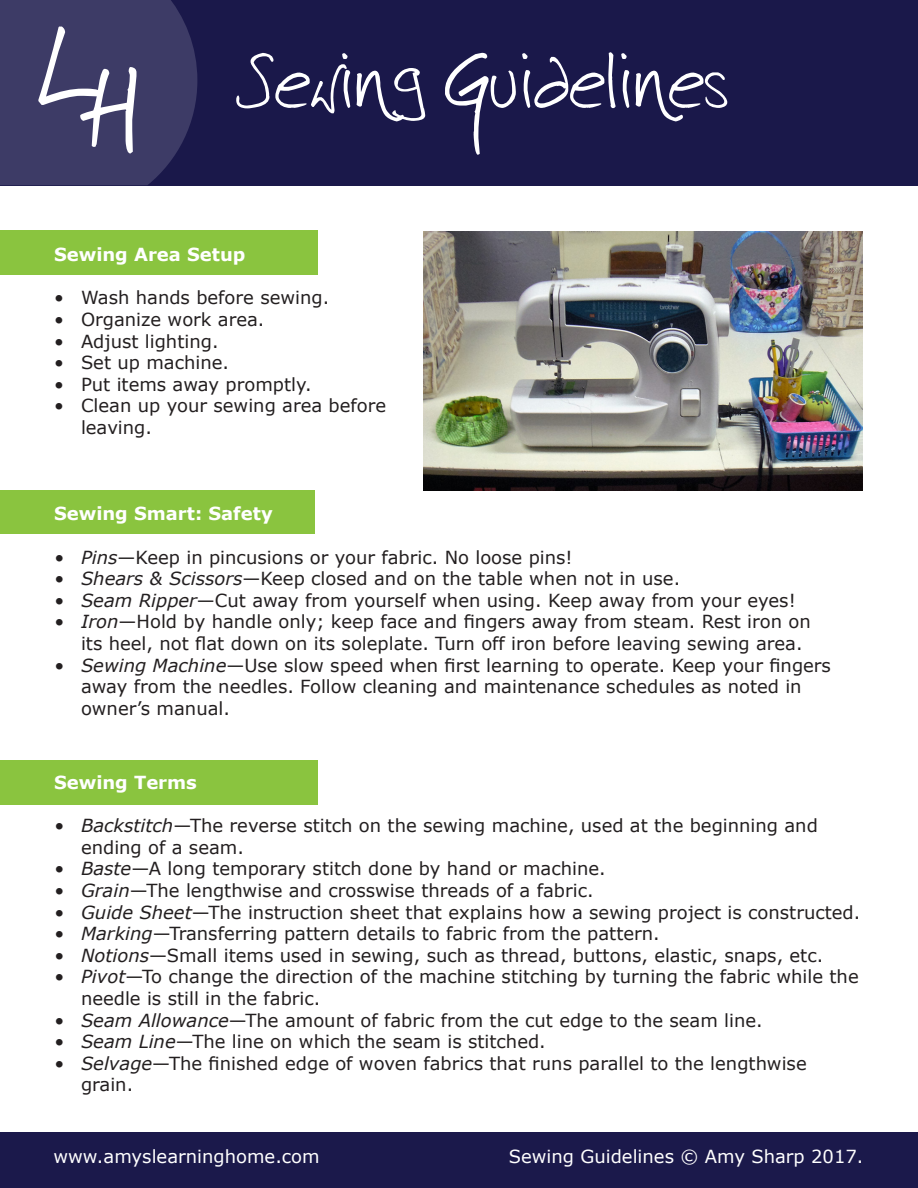
<style>
.page{position:relative;width:918px;height:1188px;background:#fff}
.page>*{position:absolute;margin:0;border:0;box-sizing:border-box;transform-origin:0 0}
.t1{font:90px "harrison";color:#fff}
.t2{font:61.5px "harrison";letter-spacing:.025em;color:#fff}
.t3{font:18px/21.6px "Verdana";color:#231f20}
.t4{font:18px "Verdana";color:#fff}
.t5{font:700 18px "Verdana";color:#fff}
.s1{font-style:italic}
</style>
<div class="page">
<img style="left:423px;top:232px;width:440px;height:258px">
<div style="left:0;top:760px;width:317px;height:45px;background:#8ac43f"></div>
<div style="left:0;top:490px;width:315px;height:44px;background:#8ac43f"></div>
<div style="left:0;top:230px;width:317px;height:45px;background:#8ac43f"></div>
<div style="left:1px;top:0;width:917px;height:185px;background:#1a184a"></div>
<div style="left:0;top:1133px;width:918px;height:55px;background:#1b194b"></div>
<div style="left:0;top:0;width:197px;height:185px;background:#3d3b66"></div>
<p class="t1" style="left:38px;top:21px;width:52px">L</p>
<p class="t1" style="left:89px;top:64px;width:48px">H</p>
<p class="t2" style="left:248px;top:51px;width:482px">Sewing Guidelines</p>
<p class="t5" style="left:54px;top:243px;width:193px">Sewing Area Setup</p>
<p class="t3" style="left:54px;top:287px;width:277px">• Wash hands before sewing.</p>
<p class="t3" style="left:54px;top:309px;width:212px">• Organize work area.</p>
<p class="t3" style="left:54px;top:331px;width:166px">• Adjust lighting.</p>
<p class="t3" style="left:54px;top:352px;width:177px">• Set up machine.</p>
<p class="t3" style="left:54px;top:374px;width:259px">• Put items away promptly.</p>
<p class="t3" style="left:81px;top:395px;width:307px;text-indent:-27px">• Clean up your sewing area before leaving.</p>
<p class="t5" style="left:54px;top:502px;width:220px">Sewing Smart: Safety</p>
<p class="t3" style="left:54px;top:547px;width:520px"><span class="s1">• Pins</span>—Keep in pincusions or your fabric. No loose pins!</p>
<p class="t3" style="left:54px;top:568px;width:628px"><span class="s1">• Shears &amp; Scissors</span>—Keep closed and on the table when not in use.</p>
<p class="t3" style="left:54px;top:590px;width:743px"><span class="s1">• Seam Ripper</span>—Cut away from yourself when using. Keep away from your eyes!</p>
<p class="t3" style="left:81px;top:611px;width:731px;text-indent:-27px"><span class="s1">• Iron</span>—Hold by handle only; keep face and fingers away from steam. Rest iron on its heel, not flat down on its soleplate. Turn off iron before leaving sewing area.</p>
<p class="t3" style="left:81px;top:655px;width:752px;text-indent:-27px"><span class="s1">• Sewing Machine</span>—Use slow speed when first learning to operate. Keep your fingers away from the needles. Follow cleaning and maintenance schedules as noted in owner’s manual.</p>
<p class="t5" style="left:54px;top:771px;width:144px">Sewing Terms</p>
<p class="t3" style="left:81px;top:815px;width:738px;text-indent:-27px"><span class="s1">• Backstitch</span>—The reverse stitch on the sewing machine, used at the beginning and ending of a seam.</p>
<p class="t3" style="left:54px;top:858px;width:553px"><span class="s1">• Baste</span>—A long temporary stitch done by hand or machine.</p>
<p class="t3" style="left:54px;top:880px;width:541px"><span class="s1">• Grain</span>—The lengthwise and crosswise threads of a fabric.</p>
<p class="t3" style="left:54px;top:901px;width:808px"><span class="s1">• Guide Sheet</span>—The instruction sheet that explains how a sewing project is constructed.</p>
<p class="t3" style="left:54px;top:923px;width:607px"><span class="s1">• Marking</span>—Transferring pattern details to fabric from the pattern.</p>
<p class="t3" style="left:54px;top:945px;width:771px"><span class="s1">• Notions</span>—Small items used in sewing, such as thread, buttons, elastic, snaps, etc.</p>
<p class="t3" style="left:81px;top:966px;width:779px;text-indent:-27px"><span class="s1">• Pivot</span>—To change the direction of the machine stitching by turning the fabric while the needle is still in the fabric.</p>
<p class="t3" style="left:54px;top:1009px;width:710px"><span class="s1">• Seam Allowance</span>—The amount of fabric from the cut edge to the seam line.</p>
<p class="t3" style="left:54px;top:1031px;width:493px"><span class="s1">• Seam Line</span>—The line on which the seam is stitched.</p>
<p class="t3" style="left:81px;top:1053px;width:727px;text-indent:-27px"><span class="s1">• Selvage</span>—The finished edge of woven fabrics that runs parallel to the lengthwise grain.</p>
<p class="t4" style="left:53px;top:1145px;width:268px">www.amyslearninghome.com</p>
<p class="t4" style="left:509px;top:1145px;width:356px">Sewing Guidelines © Amy Sharp 2017.</p>
</div>
